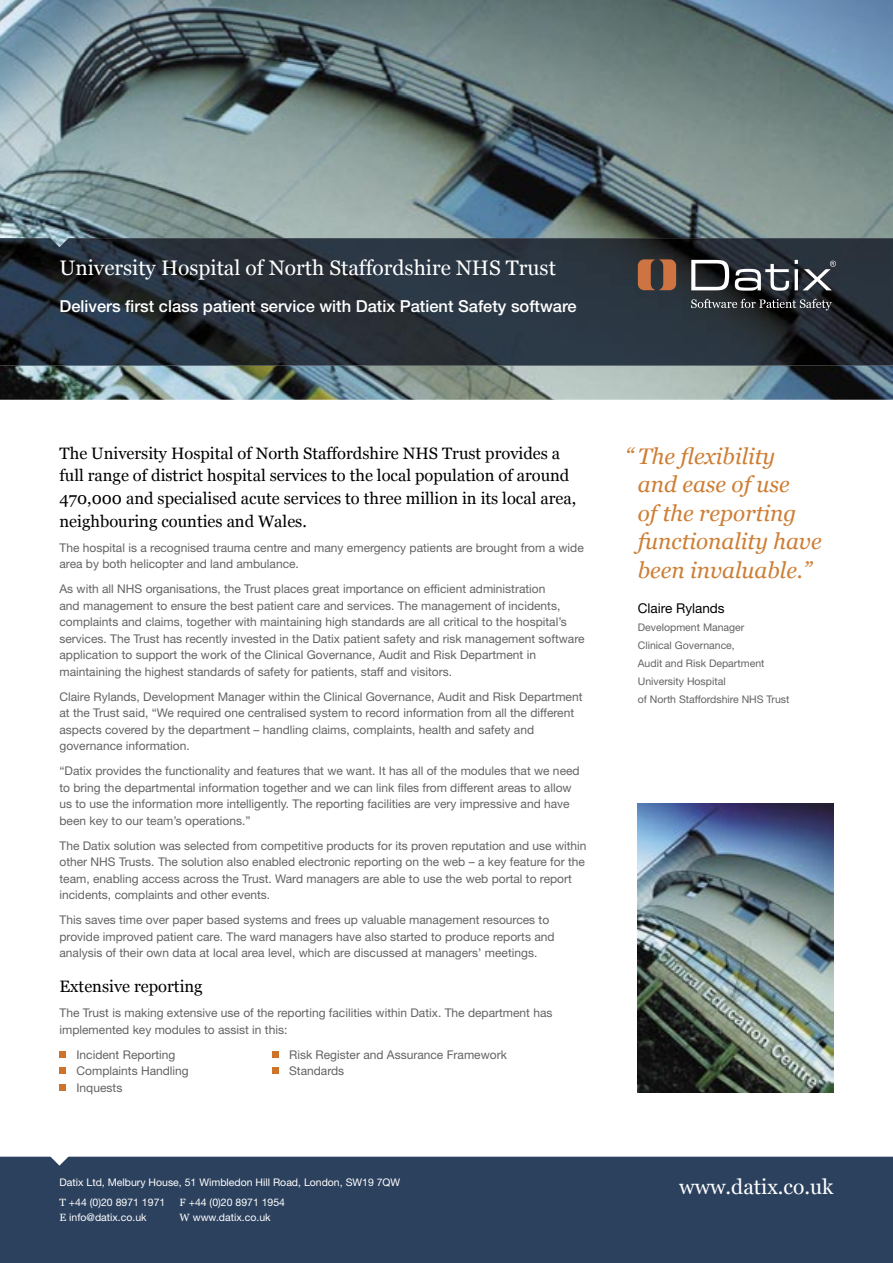
<style>
.page{position:relative;width:893px;height:1263px;background:#fff}
.page>*{position:absolute;margin:0;border:0;box-sizing:border-box;transform-origin:0 0}
.t1{font:italic 22.5px/28.5px "Georgia";color:#cd7e34}
.t2{font:21px "Georgia";color:#fff}
.t3{font:16.5px/22.5px "Georgia";color:#000}
.t4{font:500 16.5px "Helvetica Neue";color:#fff}
.t5{font:13.5px "Helvetica Neue";color:#000}
.t6{font:12px/16.5px "Helvetica Neue";color:#636363}
.t7{font:10.5px/19.2px "Helvetica Neue";color:#fff}
.t8{font:10.5px/18px "Helvetica Neue";color:#636363}
.s1{font-family:"Georgia"}
</style>
<div class="page">
<img style="left:0;top:0;width:893px;height:400px">
<img style="left:0;top:238px;width:893px;height:128px">
<div style="left:0;top:1157px;width:893px;height:106px;background:#2c415e"></div>
<svg style="left:60px;top:1051px;width:6px;height:6px"></svg>
<div style="left:272px;top:1051px;width:7px;height:6px;background:#cd742a"></div>
<div style="left:60px;top:1067px;width:6px;height:7px;background:#cd742a"></div>
<div style="left:272px;top:1067px;width:7px;height:7px;background:#cd742a"></div>
<svg style="left:60px;top:1084px;width:6px;height:6px"></svg>
<svg style="left:691px;top:260px;width:38px;height:30px"></svg>
<svg style="left:735px;top:264px;width:54px;height:27px"></svg>
<svg style="left:795px;top:260px;width:41px;height:30px"></svg>
<svg style="left:638px;top:259px;width:38px;height:31px"></svg>
<svg style="left:691px;top:299px;width:141px;height:11px;background:#4d5053"></svg>
<img style="left:638px;top:804px;width:195px;height:289px">
<h2 class="t2" style="left:60px;top:255px;width:498px">University Hospital of North Staffordshire NHS Trust</h2>
<h3 class="t4" style="left:60px;top:296px;width:519px">Delivers first class patient service with Datix Patient Safety software</h3>
<p class="t3" style="left:60px;top:442px;width:518px">The University Hospital of North Staffordshire NHS Trust provides a full range of district hospital services to the local population of around 470,000 and specialised acute services to three million in its local area, neighbouring counties and Wales.</p>
<p class="t6" style="left:60px;top:539px;width:526px">The hospital is a recognised trauma centre and many emergency patients are brought from a wide area by both helicopter and land ambulance.</p>
<p class="t6" style="left:60px;top:580px;width:526px">As with all NHS organisations, the Trust places great importance on efficient administration<br>and management to ensure the best patient care and services. The management of incidents, complaints and claims, together with maintaining high standards are all critical to the hospital’s services. The Trust has recently invested in the Datix patient safety and risk management software application to support the work of the Clinical Governance, Audit and Risk Department in maintaining the highest standards of safety for patients, staff and visitors.</p>
<p class="t6" style="left:60px;top:688px;width:524px">Claire Rylands, Development Manager within the Clinical Governance, Audit and Risk Department at the Trust said, “We required one centralised system to record information from all the different aspects covered by the department – handling claims, complaints, health and safety and governance information.</p>
<p class="t6" style="left:60px;top:762px;width:522px">“Datix provides the functionality and features that we want. It has all of the modules that we need to bring the departmental information together and we can link files from different areas to allow us to use the information more intelligently. The reporting facilities are very impressive and have been key to our team’s operations.”</p>
<p class="t6" style="left:60px;top:837px;width:528px">The Datix solution was selected from competitive products for its proven reputation and use within other NHS Trusts. The solution also enabled electronic reporting on the web – a key feature for the team, enabling access across the Trust. Ward managers are able to use the web portal to report incidents, complaints and other events.</p>
<p class="t6" style="left:60px;top:911px;width:497px">This saves time over paper based systems and frees up valuable management resources to provide improved patient care. The ward managers have also started to produce reports and analysis of their own data at local area level, which are discussed at managers’ meetings.</p>
<h3 class="t3" style="left:60px;top:976px;width:145px">Extensive reporting</h3>
<p class="t6" style="left:60px;top:1005px;width:494px">The Trust is making extensive use of the reporting facilities within Datix. The department has implemented key modules to assist in this:</p>
<p class="t6" style="left:77px;top:1046px;width:100px">Incident Reporting</p>
<p class="t6" style="left:289px;top:1046px;width:219px">Risk Register and Assurance Framework</p>
<p class="t6" style="left:77px;top:1063px;width:114px">Complaints Handling</p>
<p class="t6" style="left:289px;top:1063px;width:57px">Standards</p>
<p class="t6" style="left:77px;top:1079px;width:47px">Inquests</p>
<p class="t7" style="left:60px;top:1173px;width:342px">Datix Ltd, Melbury House, 51 Wimbledon Hill Road, London, SW19 7QW<br><span class="s1">T</span> +44 (0)20 8971 1971</p>
<p class="t7" style="left:180px;top:1192px;width:107px"><span class="s1">F</span> +44 (0)20 8971 1954</p>
<p class="t7" style="left:60px;top:1207px;width:89px"><span class="s1">E</span> info@datix.co.uk</p>
<p class="t7" style="left:180px;top:1207px;width:93px"><span class="s1">W</span> www.datix.co.uk</p>
<h1 class="t1" style="left:638px;top:442px;width:185px;text-indent:-13px">“ The flexibility<br>and ease of use<br>of the reporting functionality have been invaluable.”</h1>
<p class="t5" style="left:638px;top:600px;width:88px">Claire Rylands</p>
<p class="t8" style="left:638px;top:618px;width:153px">Development Manager<br>Clinical Governance,<br>Audit and Risk Department<br>University Hospital<br>of North Staffordshire NHS Trust</p>
<h2 class="t2" style="left:679px;top:1174px;width:156px">www.datix.co.uk</h2>
</div>
